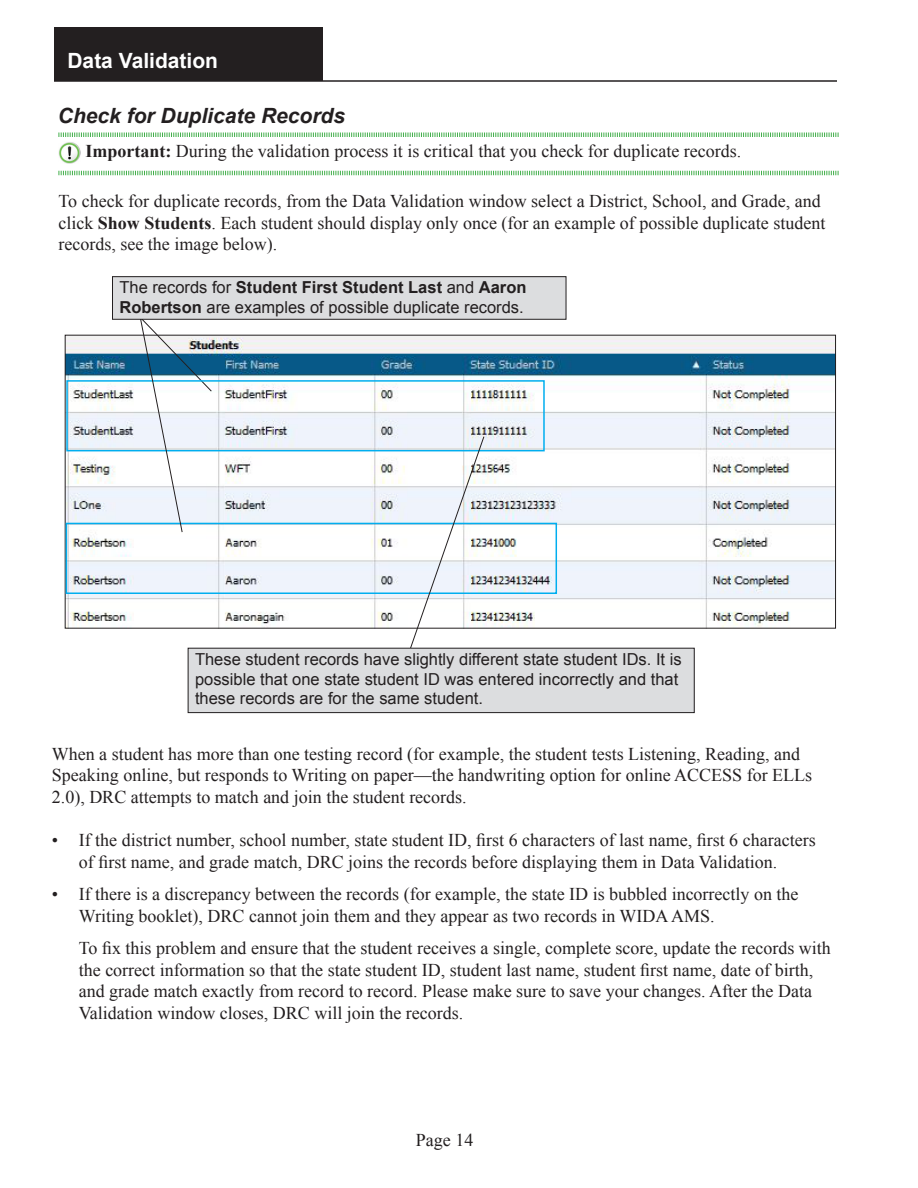
<style>
.page{position:relative;width:918px;height:1188px;background:#fff}
.page>*{position:absolute;margin:0;border:0;box-sizing:border-box;transform-origin:0 0}
.Head_Italic_TOC{font:italic 700 21px "Arial";color:#231f20}
.t1{font:700 21px "Arial";color:#fff}
.Bullet_List_-_FL{font:18px/21.6px "Times New Roman";color:#231f20}
.Body_Text{font:18px/21.6px "Times New Roman";color:#231f20}
.Important{font:18px "Times New Roman";color:#231f20}
.Callout{font:16.5px/19.8px "Arial";color:#231f20}
.s1{font-weight:700}
</style>
<div class="page">
<hr style="left:54px;top:80px;width:783px;height:2px;background:#231f20">
<div style="left:54px;top:27px;width:268px;height:54px;background:#231f20"></div>
<svg style="left:58px;top:132px;width:781px;height:5px"></svg>
<svg style="left:58px;top:170px;width:781px;height:6px"></svg>
<img style="left:58px;top:142px;width:23px;height:22px">
<img style="left:67px;top:337px;width:767px;height:290px">
<div style="left:66px;top:523px;width:491px;height:71px;border:2px solid #00aeef"></div>
<div style="left:66px;top:380px;width:479px;height:71px;border:2px solid #00aeef"></div>
<svg style="left:401px;top:436px;width:84px;height:212px"></svg>
<svg style="left:126px;top:319px;width:86px;height:214px"></svg>
<div style="left:113px;top:277px;width:453px;height:42px;background:#dcdddf"></div>
<div style="left:112px;top:276px;width:454px;height:43px;border:1px solid #231f20"></div>
<div style="left:188px;top:648px;width:506px;height:65px;background:#dcdddf"></div>
<div style="left:188px;top:648px;width:506px;height:65px;border:1px solid #231f20"></div>
<p class="t1" style="left:68px;top:46px;width:152px">Data Validation</p>
<p class="Head_Italic_TOC" style="left:58px;top:102px;width:289px">Check for Duplicate Records</p>
<p class="Important" style="left:86px;top:139px;width:657px"><span class="s1">Important:</span> During the validation process it is critical that you check for duplicate records.</p>
<p class="Body_Text" style="left:58px;top:190px;width:768px">To check for duplicate records, from the Data Validation window select a District, School, and Grade, and click <span class="s1">Show Students</span>. Each student should display only once (for an example of possible duplicate student records, see the image below).</p>
<p class="Callout" style="left:119px;top:278px;width:409px">The records for <span class="s1">Student First Student Last</span> and <span class="s1">Aaron<br>Robertson</span> are examples of possible duplicate records.</p>
<p class="Callout" style="left:195px;top:649px;width:488px">These student records have slightly different state student IDs. It is possible that one state student ID was entered incorrectly and that these records are for the same student.</p>
<p class="Body_Text" style="left:52px;top:743px;width:762px">When a student has more than one testing record (for example, the student tests Listening, Reading, and<br>Speaking online, but responds to Writing on paper—the handwriting option for online ACCESS for ELLs<br>2.0), DRC attempts to match and join the student records.</p>
<p class="Bullet_List_-_FL" style="left:79px;top:829px;width:738px;text-indent:-27px">• If the district number, school number, state student ID, first 6 characters of last name, first 6 characters of first name, and grade match, DRC joins the records before displaying them in Data Validation.</p>
<p class="Bullet_List_-_FL" style="left:79px;top:883px;width:721px;text-indent:-27px">• If there is a discrepancy between the records (for example, the state ID is bubbled incorrectly on the<br>Writing booklet), DRC cannot join them and they appear as two records in WIDA AMS.</p>
<p class="Bullet_List_-_FL" style="left:79px;top:937px;width:754px">To fix this problem and ensure that the student receives a single, complete score, update the records with the correct information so that the state student ID, student last name, student first name, date of birth, and grade match exactly from record to record. Please make sure to save your changes. After the Data Validation window closes, DRC will join the records.</p>
<p class="Bullet_List_-_FL" style="left:416px;top:1129px;width:59px">Page 14</p>
</div>
